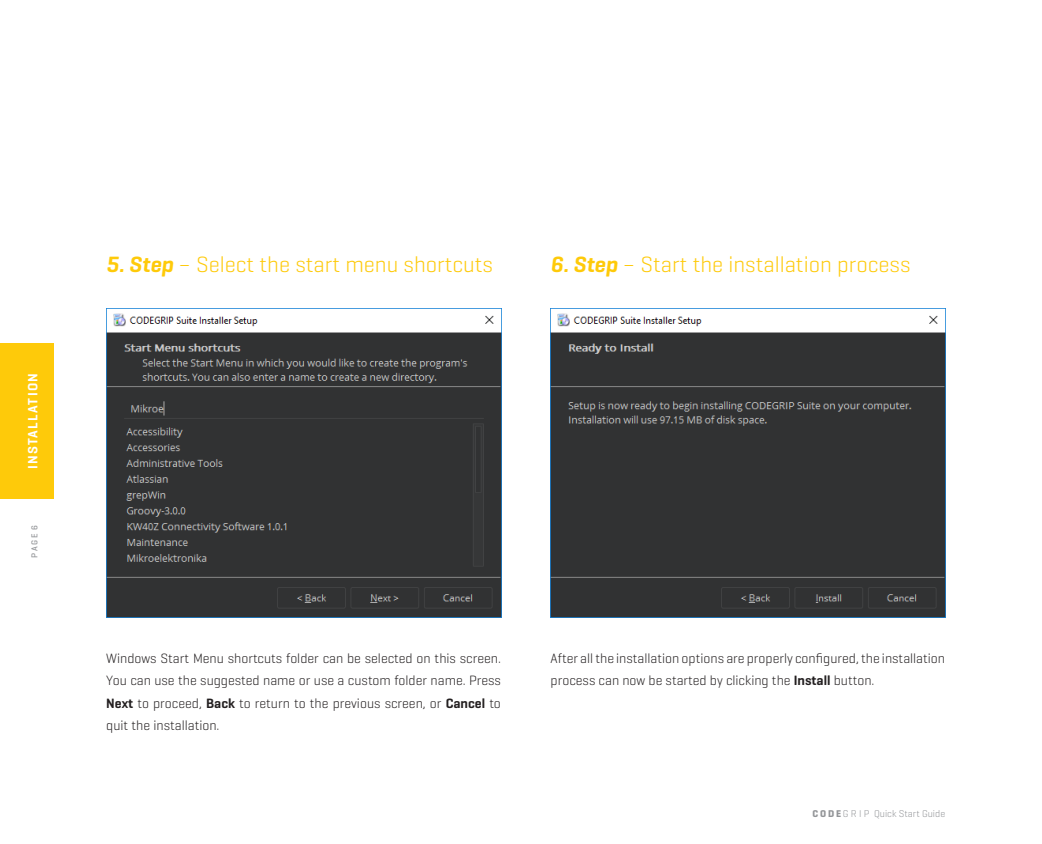
<style>
.page{position:relative;width:1042px;height:844px;background:#fff}
.page>*{position:absolute;margin:0;border:0;box-sizing:border-box;transform-origin:0 0}
.Naslov{font:300 22.5px "Geogrotesque";color:#feca0a}
.t1{font:300 13.75px/22.5px "Geogrotesque";color:#231f20}
.Unutrasnji_text{font:600 13.75px "Geogrotesque";letter-spacing:.1em;color:#fff}
.t2{font:300 10px "Geogrotesque";color:#939598}
.t3{font:500 8.75px "Geogrotesque";color:#939598}
.s1{font-weight:600;font-style:italic}
.s2{font-weight:600}
.s3{font-weight:700}
</style>
<div class="page">
<div style="left:0;top:343px;width:53px;height:155px;background:#feca0a"></div>
<img style="left:106px;top:309px;width:395px;height:308px">
<img style="left:550px;top:309px;width:395px;height:308px">
<p class="Unutrasnji_text" style="left:24px;top:469px;width:98px;rotate:-90deg">INSTALLATION</p>
<p class="t3" style="left:29px;top:558px;width:35px;rotate:-90deg">P A G E 6</p>
<p class="Naslov" style="left:106px;top:250px;width:388px"><span class="s1">5. Step</span> – Select the start menu shortcuts</p>
<p class="Naslov" style="left:550px;top:250px;width:361px"><span class="s1">6. Step</span> – Start the installation process</p>
<p class="t1" style="left:106px;top:646px;width:396px;text-align:justify">Windows Start Menu shortcuts folder can be selected on this screen.<br>You can use the suggested name or use a custom folder name. Press <span class="s2">Next</span> to proceed, <span class="s2">Back</span> to return to the previous screen, or <span class="s2">Cancel</span> to quit the installation.</p>
<p class="t1" style="left:550px;top:646px;width:396px">After all the installation options are properly configured, the installation process can now be started by clicking the <span class="s2">Install</span> button.</p>
<p class="t2" style="left:812px;top:807px;width:134px"><span class="s3">C O D E</span> G R I P Quick Start Guide</p>
</div>
